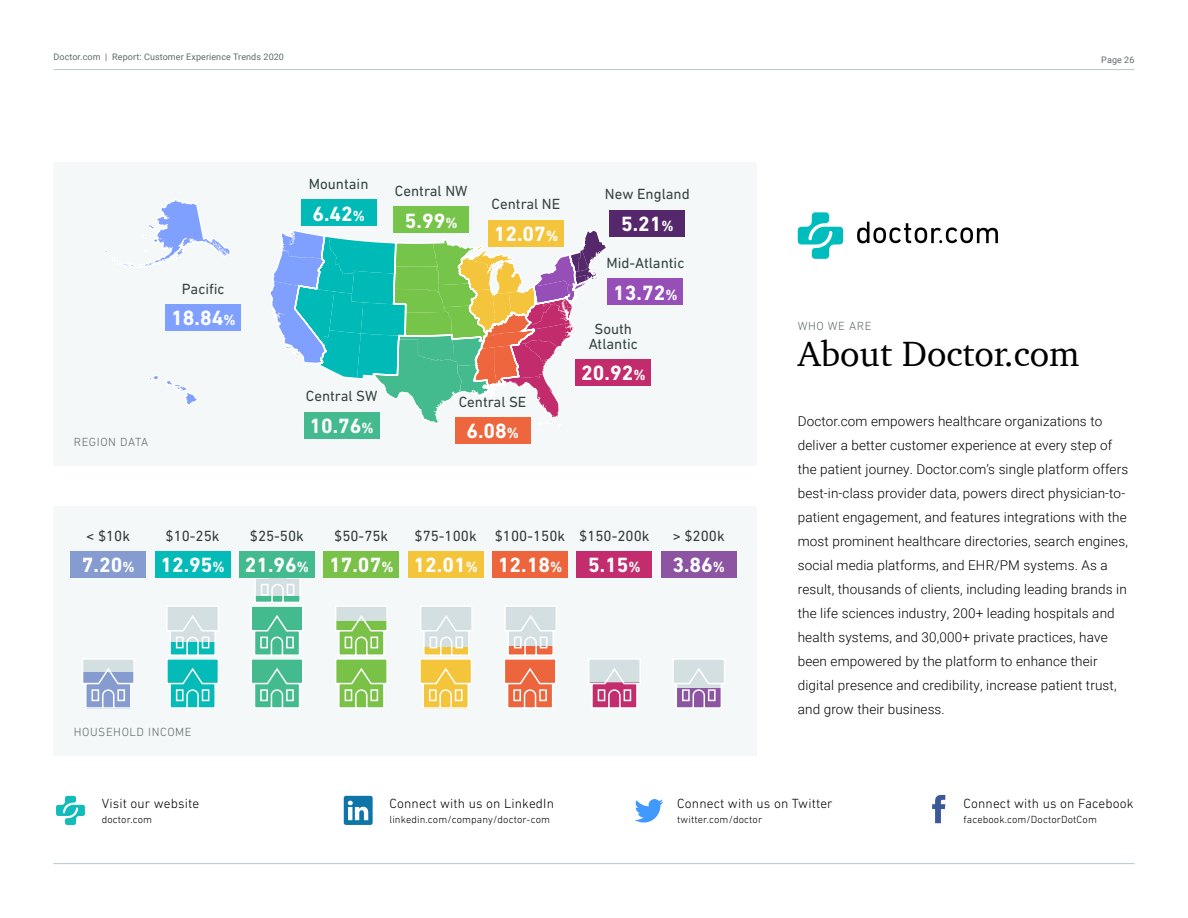
<style>
.page{position:relative;width:1188px;height:918px;background:#fff}
.page>*{position:absolute;margin:0;border:0;box-sizing:border-box;transform-origin:0 0}
.t1{font:36px "Charter";color:#000}
.t2{font:700 21px "DIN Next LT Pro";color:#fff}
.t3{font:15px/15px "DIN Next LT Pro";color:#364343;text-align:center}
.t4{font:15px "DIN Next LT Pro";color:#313a3a}
.Header_Footer{font:300 13.5px/24px "Roboto";letter-spacing:.01em;color:#000}
.t5{font:300 13.5px "DIN Next LT Pro";letter-spacing:.01em;color:#000}
.t6{font:300 12px "DIN Next LT Pro";letter-spacing:.05em;color:#616a6b}
.t7{font:300 10.5px "DIN Next LT Pro";letter-spacing:.01em;color:#000}
.t8{font:9px "Roboto";letter-spacing:.01em;color:#616a6b}
.s1{font-size:15px}
</style>
<div class="page">
<hr style="left:53px;top:69px;width:1082px;height:1px;background:#b4c7cc">
<hr style="left:53px;top:863px;width:1082px;height:1px;background:#b4c7cc">
<div style="left:53px;top:163px;width:704px;height:303px;background:#f4f8f8"></div>
<div style="left:53px;top:506px;width:704px;height:250px;background:#f4f8f8"></div>
<svg style="left:270px;top:217px;width:340px;height:227px"></svg>
<svg style="left:149px;top:375px;width:48px;height:30px"></svg>
<svg style="left:104px;top:199px;width:127px;height:69px"></svg>
<svg style="left:293px;top:233px;width:287px;height:197px"></svg>
<div style="left:166px;top:304px;width:75px;height:27px;background:#7fa0ff"></div>
<div style="left:301px;top:199px;width:76px;height:27px;background:#00bab8"></div>
<div style="left:304px;top:412px;width:75px;height:27px;background:#44bb8e"></div>
<div style="left:393px;top:206px;width:76px;height:27px;background:#76c449"></div>
<div style="left:455px;top:417px;width:75px;height:27px;background:#ed663d"></div>
<div style="left:488px;top:220px;width:76px;height:27px;background:#f5c43d"></div>
<div style="left:576px;top:359px;width:75px;height:27px;background:#c32c6c"></div>
<div style="left:608px;top:278px;width:75px;height:27px;background:#954fb7"></div>
<div style="left:610px;top:210px;width:75px;height:27px;background:#55276b"></div>
<svg style="left:798px;top:212px;width:45px;height:47px"></svg>
<svg style="left:857px;top:222px;width:141px;height:21px"></svg>
<svg style="left:56px;top:796px;width:29px;height:29px"></svg>
<svg style="left:344px;top:796px;width:29px;height:29px"></svg>
<svg style="left:635px;top:799px;width:28px;height:24px"></svg>
<svg style="left:932px;top:795px;width:13px;height:28px"></svg>
<svg style="left:82px;top:659px;width:52px;height:50px"></svg>
<svg style="left:167px;top:606px;width:52px;height:102px"></svg>
<svg style="left:251px;top:578px;width:52px;height:130px"></svg>
<svg style="left:335px;top:606px;width:52px;height:102px"></svg>
<svg style="left:420px;top:606px;width:52px;height:103px"></svg>
<svg style="left:504px;top:606px;width:53px;height:102px"></svg>
<svg style="left:588px;top:659px;width:52px;height:49px"></svg>
<svg style="left:673px;top:659px;width:52px;height:49px"></svg>
<div style="left:577px;top:551px;width:75px;height:27px;background:#c42d6d"></div>
<div style="left:661px;top:551px;width:76px;height:27px;background:#8d54a2"></div>
<div style="left:71px;top:551px;width:75px;height:27px;background:#869bcf"></div>
<div style="left:155px;top:551px;width:75px;height:27px;background:#05bbb7"></div>
<div style="left:239px;top:551px;width:76px;height:27px;background:#44bb8e"></div>
<div style="left:324px;top:551px;width:75px;height:27px;background:#7ac148"></div>
<div style="left:408px;top:551px;width:76px;height:27px;background:#f4c43b"></div>
<div style="left:492px;top:551px;width:76px;height:27px;background:#ec653d"></div>
<p class="t8" style="left:53px;top:51px;width:232px">Doctor.com | Report: Customer Experience Trends 2020</p>
<p class="t8" style="left:1101px;top:54px;width:35px">Page 26</p>
<p class="t3" style="left:182px;top:281px;width:44px">Pacific</p>
<p class="t2" style="left:171px;top:306px;width:66px">18.84<span class="s1">%</span></p>
<p class="t6" style="left:74px;top:435px;width:76px">REGION DATA</p>
<p class="t3" style="left:309px;top:176px;width:61px">Mountain</p>
<p class="t2" style="left:312px;top:201px;width:54px">6.42<span class="s1">%</span></p>
<p class="t3" style="left:395px;top:184px;width:74px">Central NW</p>
<p class="t2" style="left:405px;top:208px;width:54px">5.99<span class="s1">%</span></p>
<p class="t3" style="left:492px;top:197px;width:70px">Central NE</p>
<p class="t2" style="left:494px;top:221px;width:66px">12.07<span class="s1">%</span></p>
<p class="t3" style="left:306px;top:389px;width:73px">Central SW</p>
<p class="t2" style="left:309px;top:413px;width:66px">10.76<span class="s1">%</span></p>
<p class="t3" style="left:459px;top:394px;width:69px">Central SE</p>
<p class="t2" style="left:466px;top:419px;width:54px">6.08<span class="s1">%</span></p>
<p class="t3" style="left:605px;top:187px;width:86px">New England</p>
<p class="t2" style="left:621px;top:211px;width:54px">5.21<span class="s1">%</span></p>
<p class="t3" style="left:607px;top:255px;width:79px">Mid-Atlantic</p>
<p class="t2" style="left:613px;top:280px;width:66px">13.72<span class="s1">%</span></p>
<p class="t3" style="left:589px;top:321px;width:51px">South<br>Atlantic</p>
<p class="t2" style="left:581px;top:361px;width:66px">20.92<span class="s1">%</span></p>
<p class="t4" style="left:86px;top:527px;width:45px">&lt; $10k</p>
<p class="t2" style="left:82px;top:553px;width:54px">7.20<span class="s1">%</span></p>
<p class="t4" style="left:166px;top:527px;width:56px">$10-25k</p>
<p class="t2" style="left:160px;top:553px;width:66px">12.95<span class="s1">%</span></p>
<p class="t4" style="left:250px;top:527px;width:56px">$25-50k</p>
<p class="t2" style="left:245px;top:553px;width:66px">21.96<span class="s1">%</span></p>
<p class="t4" style="left:334px;top:527px;width:56px">$50-75k</p>
<p class="t2" style="left:329px;top:553px;width:66px">17.07<span class="s1">%</span></p>
<p class="t4" style="left:415px;top:527px;width:64px">$75-100k</p>
<p class="t2" style="left:414px;top:553px;width:66px">12.01<span class="s1">%</span></p>
<p class="t4" style="left:495px;top:527px;width:72px">$100-150k</p>
<p class="t2" style="left:498px;top:553px;width:66px">12.18<span class="s1">%</span></p>
<p class="t4" style="left:579px;top:527px;width:72px">$150-200k</p>
<p class="t2" style="left:588px;top:553px;width:54px">5.15<span class="s1">%</span></p>
<p class="t4" style="left:673px;top:527px;width:53px">&gt; $200k</p>
<p class="t2" style="left:672px;top:553px;width:54px">3.86<span class="s1">%</span></p>
<p class="t6" style="left:74px;top:725px;width:119px">HOUSEHOLD INCOME</p>
<p class="t6" style="left:798px;top:319px;width:75px">WHO WE ARE</p>
<p class="t1" style="left:798px;top:323px;width:283px">About Doctor.com</p>
<p class="Header_Footer" style="left:798px;top:409px;width:332px">Doctor.com empowers healthcare organizations to deliver a better customer experience at every step of the patient journey. Doctor.com’s single platform offers best-in-class provider data, powers direct physician-to&shy;patient engagement, and features integrations with the most prominent healthcare directories, search engines, social media platforms, and EHR/PM systems. As a result, thousands of clients, including leading brands in the life sciences industry, 200+ leading hospitals and health systems, and 30,000+ private practices, have been empowered by the platform to enhance their digital presence and credibility, increase patient trust, and grow their business.</p>
<p class="t5" style="left:102px;top:795px;width:99px">Visit our website</p>
<p class="t7" style="left:102px;top:813px;width:52px">doctor.com</p>
<p class="t5" style="left:390px;top:795px;width:166px">Connect with us on LinkedIn</p>
<p class="t7" style="left:390px;top:813px;width:162px">linkedin.com/company/doctor-com</p>
<p class="t5" style="left:677px;top:795px;width:157px">Connect with us on Twitter</p>
<p class="t7" style="left:677px;top:813px;width:86px">twitter.com/doctor</p>
<p class="t5" style="left:964px;top:795px;width:172px">Connect with us on Facebook</p>
<p class="t7" style="left:964px;top:813px;width:135px">facebook.com/DoctorDotCom</p>
</div>
